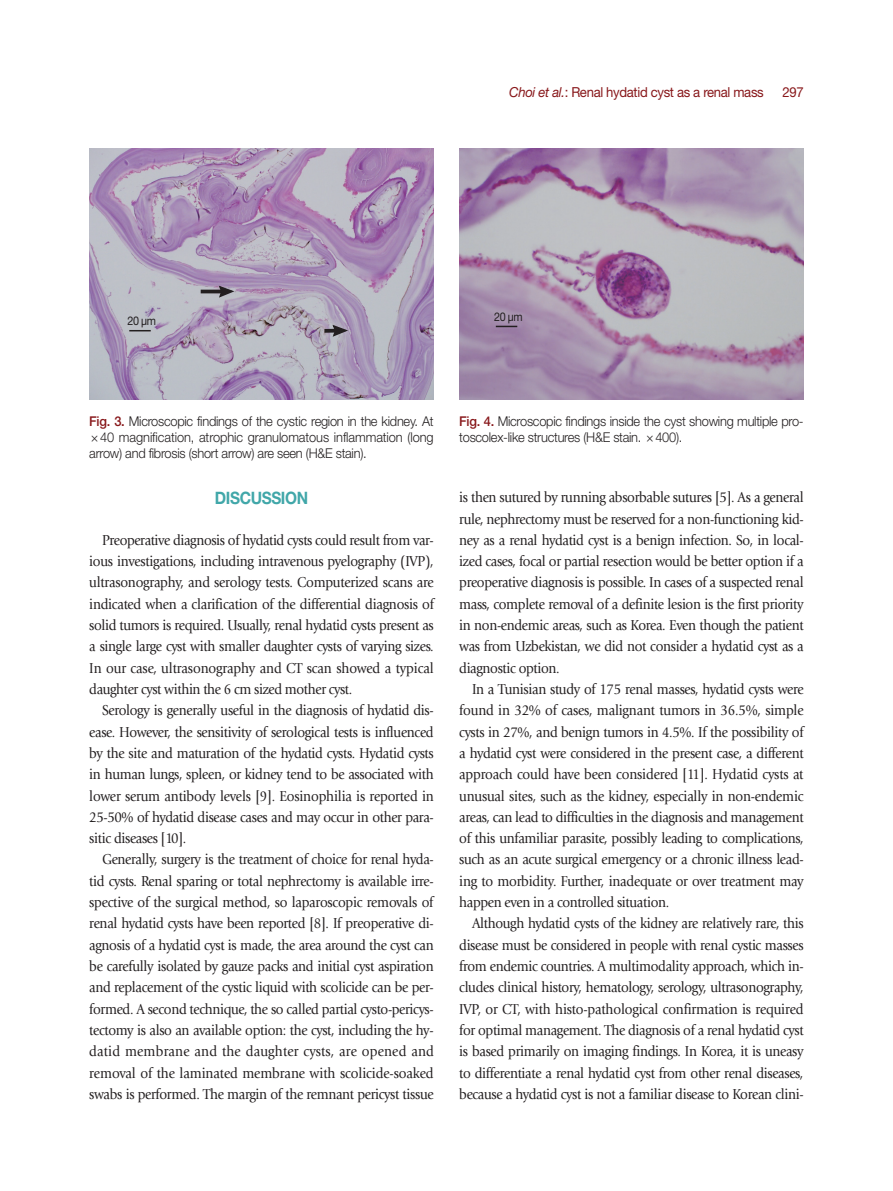
<style>
.page{position:relative;width:893px;height:1191px;background:#fff}
.page>*{position:absolute;margin:0;border:0;box-sizing:border-box;transform-origin:0 0}
.본문_대제목{font:700 17.1px "Helvetica Neue LT Std";letter-spacing:-.025em;color:#41a7a9;scale:.9 1}
.본문{font:15px/21.3px "Giovanni Std";letter-spacing:-.025em;color:#231f20;text-align:justify;scale:.9 1}
.하시라{font:13.8px "Helvetica Neue LT Std";letter-spacing:-.025em;color:#88181b;scale:.95 1}
.표_제목__그림_설명{font:300 13.5px/16.2px "Helvetica Neue LT Std";letter-spacing:-.02em;color:#231f20;text-align:justify;scale:.95 1}
.그림_지문_8pt{font:12px "Helvetica Neue LT Std";letter-spacing:-.04em;color:#231f20;scale:.9 1}
.s1{font-style:italic}
.s2{font-weight:500;color:#88181b}
</style>
<div class="page">
<img style="left:89px;top:149px;width:345px;height:251px">
<svg style="left:129px;top:330px;width:22px;height:1px"></svg>
<svg style="left:217px;top:284px;width:17px;height:15px"></svg>
<hr style="left:201px;top:290px;width:22px;height:3px;background:#231f20">
<svg style="left:331px;top:323px;width:17px;height:15px"></svg>
<svg style="left:324px;top:329px;width:13px;height:4px"></svg>
<img style="left:459px;top:149px;width:345px;height:251px">
<svg style="left:496px;top:326px;width:21px;height:1px"></svg>
<p class="하시라" style="left:509px;top:83px;width:269px"><span class="s1">Choi et al.</span>: Renal hydatid cyst as a renal mass</p>
<p class="하시라" style="left:782px;top:83px;width:24px">297</p>
<p class="그림_지문_8pt" style="left:128px;top:314px;width:33px">20 μm</p>
<p class="그림_지문_8pt" style="left:494px;top:309px;width:33px">20 μm</p>
<p class="표_제목__그림_설명" style="left:89px;top:413px;width:364px"><span class="s2">Fig. 3.</span> Microscopic findings of the cystic region in the kidney. At ×40 magnification, atrophic granulomatous inflammation (long arrow) and fibrosis (short arrow) are seen (H&amp;E stain).</p>
<p class="본문_대제목" style="left:215px;top:487px;width:105px">DISCUSSION</p>
<p class="본문" style="left:89px;top:529px;width:384px;text-indent:13px">Preoperative diagnosis of hydatid cysts could result from var&shy;ious investigations, including intravenous pyelography (IVP), ultrasonography, and serology tests. Computerized scans are indicated when a clarification of the differential diagnosis of solid tumors is required. Usually, renal hydatid cysts present as a single large cyst with smaller daughter cysts of varying sizes.<br>In our case, ultrasonography and CT scan showed a typical daughter cyst within the 6 cm sized mother cyst.</p>
<p class="본문" style="left:89px;top:700px;width:384px;text-indent:13px">Serology is generally useful in the diagnosis of hydatid dis&shy;ease. However, the sensitivity of serological tests is influenced by the site and maturation of the hydatid cysts. Hydatid cysts in human lungs, spleen, or kidney tend to be associated with lower serum antibody levels [9]. Eosinophilia is reported in 25-50% of hydatid disease cases and may occur in other para&shy;sitic diseases [10].</p>
<p class="본문" style="left:89px;top:849px;width:384px;text-indent:13px">Generally, surgery is the treatment of choice for renal hyda&shy;tid cysts. Renal sparing or total nephrectomy is available irre&shy;spective of the surgical method, so laparoscopic removals of renal hydatid cysts have been reported [8]. If preoperative di&shy;agnosis of a hydatid cyst is made, the area around the cyst can be carefully isolated by gauze packs and initial cyst aspiration and replacement of the cystic liquid with scolicide can be per&shy;formed. A second technique, the so called partial cysto-pericys&shy;tectomy is also an available option: the cyst, including the hy&shy;datid membrane and the daughter cysts, are opened and removal of the laminated membrane with scolicide-soaked swabs is performed. The margin of the remnant pericyst tissue</p>
<p class="표_제목__그림_설명" style="left:459px;top:413px;width:364px"><span class="s2">Fig. 4.</span> Microscopic findings inside the cyst showing multiple pro&shy;toscolex-like structures (H&amp;E stain. ×400).</p>
<p class="본문" style="left:459px;top:487px;width:384px">is then sutured by running absorbable sutures [5]. As a general rule, nephrectomy must be reserved for a non-functioning kid&shy;ney as a renal hydatid cyst is a benign infection. So, in local&shy;ized cases, focal or partial resection would be better option if a preoperative diagnosis is possible. In cases of a suspected renal mass, complete removal of a definite lesion is the first priority in non-endemic areas, such as Korea. Even though the patient was from Uzbekistan, we did not consider a hydatid cyst as a diagnostic option.</p>
<p class="본문" style="left:459px;top:678px;width:384px;text-indent:13px">In a Tunisian study of 175 renal masses, hydatid cysts were found in 32% of cases, malignant tumors in 36.5%, simple cysts in 27%, and benign tumors in 4.5%. If the possibility of a hydatid cyst were considered in the present case, a different approach could have been considered [11]. Hydatid cysts at unusual sites, such as the kidney, especially in non-endemic areas, can lead to difficulties in the diagnosis and management of this unfamiliar parasite, possibly leading to complications, such as an acute surgical emergency or a chronic illness lead&shy;ing to morbidity. Further, inadequate or over treatment may happen even in a controlled situation.</p>
<p class="본문" style="left:459px;top:913px;width:384px;text-indent:13px">Although hydatid cysts of the kidney are relatively rare, this disease must be considered in people with renal cystic masses from endemic countries. A multimodality approach, which in&shy;cludes clinical history, hematology, serology, ultrasonography, IVP, or CT, with histo-pathological confirmation is required for optimal management. The diagnosis of a renal hydatid cyst is based primarily on imaging findings. In Korea, it is uneasy to differentiate a renal hydatid cyst from other renal diseases, because a hydatid cyst is not a familiar disease to Korean clini-</p>
</div>
